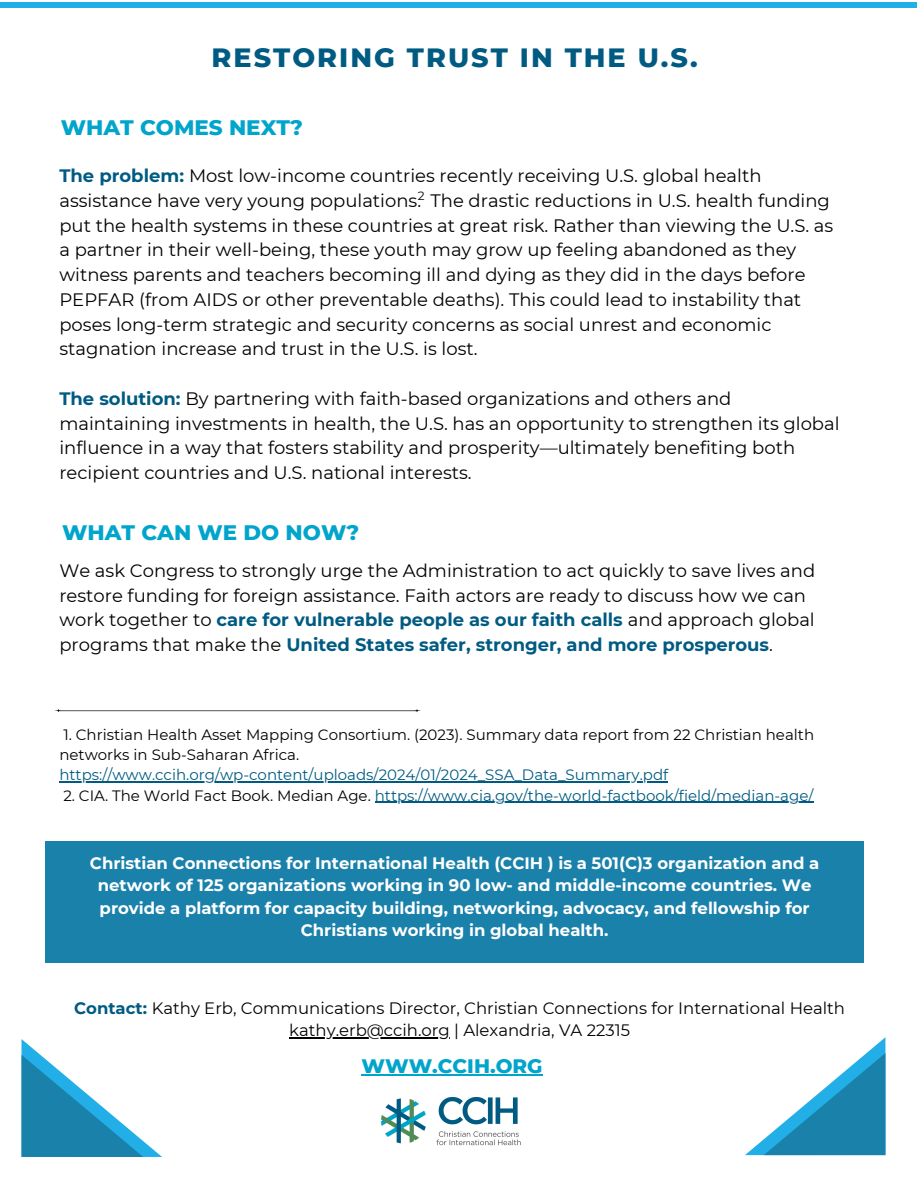
<style>
.page{position:relative;width:918px;height:1188px;background:#fff}
.page>*{position:absolute;margin:0;border:0;box-sizing:border-box;transform-origin:0 0}
.t1{font:800 27px "Montserrat";letter-spacing:.075em;color:#005b82}
.t2{font:800 21.45px "Montserrat";color:#01a5cc}
.t3{font:800 19.95px "Montserrat";color:#01a5cc}
.t4{font:18px/24.8px "Montserrat";color:#000}
.t5{font:700 16.5px/22.5px "Montserrat";color:#fff;text-align:center}
.t6{font:16.5px "Montserrat";color:#000}
.t7{font:15px "Montserrat";color:#005b82}
.t8{font:15px/20.2px "Montserrat";color:#000}
.t9{font:12px "Montserrat";color:#000}
.s1{font-weight:700;color:#005b82}
.s2{color:#000}
</style>
<div class="page">
<img style="left:381px;top:1097px;width:140px;height:49px">
<svg style="left:745px;top:1037px;width:140px;height:118px"></svg>
<div style="left:0;top:2px;width:916px;height:6px;background:#22aee7"></div>
<div style="left:45px;top:841px;width:818px;height:122px;background:#1a81ab"></div>
<hr style="left:289px;top:1037px;width:161px;height:2px;background:#000">
<svg style="left:22px;top:1039px;width:140px;height:118px"></svg>
<svg style="left:54px;top:709px;width:367px;height:3px"></svg>
<hr style="left:362px;top:1074px;width:181px;height:1px;background:#01a5cc">
<hr style="left:59px;top:782px;width:609px;height:1px;background:#005b82">
<hr style="left:375px;top:802px;width:438px;height:1px;background:#005b82">
<h4 class="t1" style="left:212px;top:41px;width:488px">RESTORING TRUST IN THE U.S.</h4>
<p class="t2" style="left:61px;top:115px;width:244px">WHAT COMES NEXT?</p>
<h3 class="t4" style="left:59px;top:163px;width:775px"><span class="s1">The problem:</span> Most low-income countries recently receiving U.S. global health assistance have very young populations. The drastic reductions in U.S. health funding put the health systems in these countries at great risk. Rather than viewing the U.S. as a partner in their well-being, these youth may grow up feeling abandoned as they witness parents and teachers becoming ill and dying as they did in the days before PEPFAR (from AIDS or other preventable deaths). This could lead to instability that poses long-term strategic and security concerns as social unrest and economic stagnation increase and trust in the U.S. is lost.</h3>
<h4 class="t4" style="left:59px;top:386px;width:782px"><span class="s1">The solution:</span> By partnering with faith-based organizations and others and maintaining investments in health, the U.S. has an opportunity to strengthen its global influence in a way that fosters stability and prosperity—ultimately benefiting both recipient countries and U.S. national interests.</h4>
<p class="t9" style="left:418px;top:188px;width:8px">2</p>
<p class="t2" style="left:62px;top:520px;width:299px">WHAT CAN WE DO NOW?</p>
<h1 class="t4" style="left:59px;top:558px;width:757px">We ask Congress to strongly urge the Administration to act quickly to save lives and restore funding for foreign assistance. Faith actors are ready to discuss how we can work together to <span class="s1">care for vulnerable people as our faith calls</span> and approach global programs that make the <span class="s1">United States safer, stronger, and more prosperous</span>.</h1>
<h4 class="t8" style="left:59px;top:724px;width:756px">1. Christian Health Asset Mapping Consortium. (2023). Summary data report from 22 Christian health networks in Sub-Saharan Africa.</h4>
<p class="t7" style="left:59px;top:766px;width:610px">https://www.ccih.org/wp-content/uploads/2024/01/2024_SSA_Data_Summary.pdf</p>
<p class="t7" style="left:63px;top:786px;width:752px"><span class="s2">2. CIA. The World Fact Book. Median Age.</span> https://www.cia.gov/the-world-factbook/field/median-age/</p>
<h2 class="t5" style="left:90px;top:851px;width:731px">Christian Connections for International Health (CCIH ) is a 501(C)3 organization and a network of 125 organizations working in 90 low- and middle-income countries. We provide a platform for capacity building, networking, advocacy, and fellowship for Christians working in global health.</h2>
<h2 class="t6" style="left:74px;top:998px;width:772px"><span class="s1">Contact:</span> Kathy Erb, Communications Director, Christian Connections for International Health</h2>
<h4 class="t6" style="left:289px;top:1020px;width:342px">kathy.erb@ccih.org | Alexandria, VA 22315</h4>
<p class="t3" style="left:362px;top:1054px;width:183px">WWW.CCIH.ORG</p>
</div>
